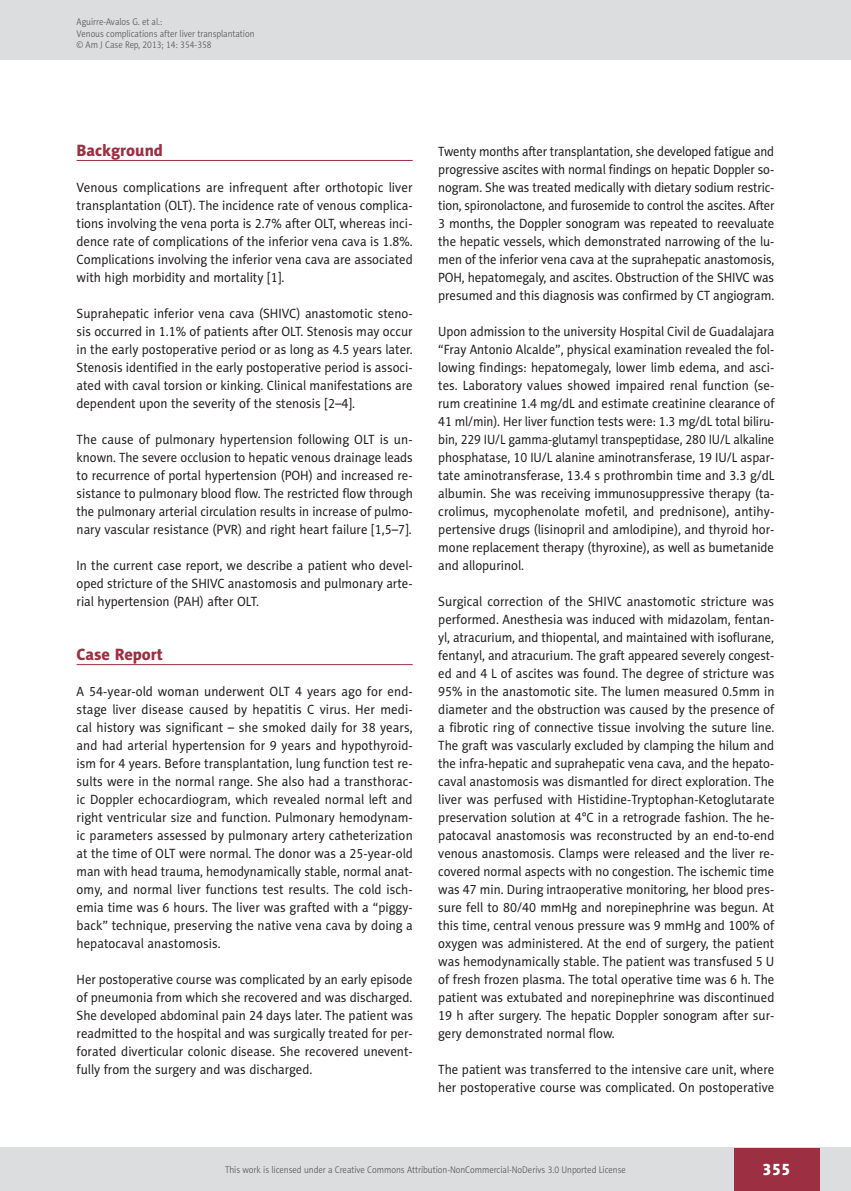
<style>
.page{position:relative;width:851px;height:1191px;background:#fff}
.page>*{position:absolute;margin:0;border:0;box-sizing:border-box;transform-origin:0 0}
.AJCR_Headline_1{font:16.5px "Naomi Sans EFN Heavy";color:#9d2f42}
.t1{font:16.5px "Naomi Sans EFN Heavy";color:#fff}
.AJCR_Body{font:13.5px/18px "Naomi Sans EFN";color:#231f20;text-align:justify;scale:.96 1}
.AJCR_Body-2{font:13.5px/18px "Naomi Sans EFN";color:#231f20;text-align:justify;scale:.95 1}
.AJCR_Body-3{font:13.5px/18px "Naomi Sans EFN";color:#231f20;text-align:justify;scale:.94 1}
.AJCR_Body-4{font:13.5px/18px "Naomi Sans EFN";color:#231f20;text-align:justify;scale:.93 1}
.AJCR_pagina_sygnatur{font:9.75px "Naomi Sans EFN Light";color:#57585a;scale:.9 1}
.AJCR_pagina_zywa{font:9.75px/11.2px "Naomi Sans EFN Light";color:#57585a;scale:.9 1}
</style>
<div class="page">
<hr style="left:77px;top:160px;width:335px;height:1px;background:#9d2f42">
<hr style="left:77px;top:664px;width:335px;height:1px;background:#9d2f42">
<div style="left:0;top:1148px;width:850px;height:43px;background:#dcdddf"></div>
<div style="left:733px;top:1148px;width:86px;height:42px;background:#9d2f42"></div>
<div style="left:0;top:0;width:850px;height:60px;background:#dcdddf"></div>
<p class="AJCR_pagina_zywa" style="left:77px;top:16px;width:199px">Aguirre-Avalos G. et al.:<br>Venous complications after liver transplantation</p>
<p class="AJCR_pagina_sygnatur" style="left:77px;top:39px;width:152px">© Am J Case Rep, 2013; 14: 354-358</p>
<p class="AJCR_Headline_1" style="left:77px;top:140px;width:88px">Background</p>
<p class="AJCR_Body" style="left:77px;top:178px;width:351px">Venous complications are infrequent after orthotopic liver transplantation (OLT). The incidence rate of venous complica&shy;tions involving the vena porta is 2.7% after OLT, whereas inci&shy;dence rate of complications of the inferior vena cava is 1.8%.<br>Complications involving the inferior vena cava are associated with high morbidity and mortality [1].</p>
<p class="AJCR_Body-2" style="left:77px;top:304px;width:355px">Suprahepatic inferior vena cava (SHIVC) anastomotic steno&shy;sis occurred in 1.1% of patients after OLT. Stenosis may occur in the early postoperative period or as long as 4.5 years later.<br>Stenosis identified in the early postoperative period is associ&shy;ated with caval torsion or kinking. Clinical manifestations are dependent upon the severity of the stenosis [2–4].</p>
<p class="AJCR_Body" style="left:77px;top:430px;width:352px">The cause of pulmonary hypertension following OLT is un&shy;known. The severe occlusion to hepatic venous drainage leads to recurrence of portal hypertension (POH) and increased re&shy;sistance to pulmonary blood flow. The restricted flow through the pulmonary arterial circulation results in increase of pulmo&shy;nary vascular resistance (PVR) and right heart failure [1,5–7].</p>
<p class="AJCR_Body-2" style="left:77px;top:556px;width:355px">In the current case report, we describe a patient who devel&shy;oped stricture of the SHIVC anastomosis and pulmonary arte&shy;rial hypertension (PAH) after OLT.</p>
<p class="AJCR_Headline_1" style="left:77px;top:644px;width:88px">Case Report</p>
<p class="AJCR_Body-2" style="left:77px;top:682px;width:355px">A 54-year-old woman underwent OLT 4 years ago for end&shy;stage liver disease caused by hepatitis C virus. Her medi&shy;cal history was significant – she smoked daily for 38 years, and had arterial hypertension for 9 years and hypothyroid&shy;ism for 4 years. Before transplantation, lung function test re&shy;sults were in the normal range. She also had a transthorac&shy;ic Doppler echocardiogram, which revealed normal left and right ventricular size and function. Pulmonary hemodynam&shy;ic parameters assessed by pulmonary artery catheterization at the time of OLT were normal. The donor was a 25-year-old man with head trauma, hemodynamically stable, normal anat&shy;omy, and normal liver functions test results. The cold isch&shy;emia time was 6 hours. The liver was grafted with a “piggy&shy;back” technique, preserving the native vena cava by doing a hepatocaval anastomosis.</p>
<p class="AJCR_Body-3" style="left:77px;top:970px;width:359px">Her postoperative course was complicated by an early episode of pneumonia from which she recovered and was discharged.<br>She developed abdominal pain 24 days later. The patient was readmitted to the hospital and was surgically treated for per&shy;forated diverticular colonic disease. She recovered unevent&shy;fully from the surgery and was discharged.</p>
<p class="AJCR_Body-4" style="left:438px;top:142px;width:363px">Twenty months after transplantation, she developed fatigue and progressive ascites with normal findings on hepatic Doppler so&shy;nogram. She was treated medically with dietary sodium restric&shy;tion, spironolactone, and furosemide to control the ascites. After 3 months, the Doppler sonogram was repeated to reevaluate the hepatic vessels, which demonstrated narrowing of the lu&shy;men of the inferior vena cava at the suprahepatic anastomosis, POH, hepatomegaly, and ascites. Obstruction of the SHIVC was presumed and this diagnosis was confirmed by CT angiogram.</p>
<p class="AJCR_Body-3" style="left:438px;top:322px;width:359px">Upon admission to the university Hospital Civil de Guadalajara “Fray Antonio Alcalde”, physical examination revealed the fol&shy;lowing findings: hepatomegaly, lower limb edema, and asci&shy;tes. Laboratory values showed impaired renal function (se&shy;rum creatinine 1.4 mg/dL and estimate creatinine clearance of 41 ml/min). Her liver function tests were: 1.3 mg/dL total biliru&shy;bin, 229 IU/L gamma-glutamyl transpeptidase, 280 IU/L alkaline phosphatase, 10 IU/L alanine aminotransferase, 19 IU/L aspar&shy;tate aminotransferase, 13.4 s prothrombin time and 3.3 g/dL albumin. She was receiving immunosuppressive therapy (ta&shy;crolimus, mycophenolate mofetil, and prednisone), antihy&shy;pertensive drugs (lisinopril and amlodipine), and thyroid hor&shy;mone replacement therapy (thyroxine), as well as bumetanide and allopurinol.</p>
<p class="AJCR_Body" style="left:438px;top:592px;width:352px">Surgical correction of the SHIVC anastomotic stricture was performed. Anesthesia was induced with midazolam, fentan&shy;yl, atracurium, and thiopental, and maintained with isoflurane, fentanyl, and atracurium. The graft appeared severely congest&shy;ed and 4 L of ascites was found. The degree of stricture was 95% in the anastomotic site. The lumen measured 0.5mm in diameter and the obstruction was caused by the presence of a fibrotic ring of connective tissue involving the suture line.<br>The graft was vascularly excluded by clamping the hilum and the infra-hepatic and suprahepatic vena cava, and the hepato&shy;caval anastomosis was dismantled for direct exploration. The liver was perfused with Histidine-Tryptophan-Ketoglutarate preservation solution at 4°C in a retrograde fashion. The he&shy;patocaval anastomosis was reconstructed by an end-to-end venous anastomosis. Clamps were released and the liver re&shy;covered normal aspects with no congestion. The ischemic time was 47 min. During intraoperative monitoring, her blood pres&shy;sure fell to 80/40 mmHg and norepinephrine was begun. At this time, central venous pressure was 9 mmHg and 100% of oxygen was administered. At the end of surgery, the patient was hemodynamically stable. The patient was transfused 5 U of fresh frozen plasma. The total operative time was 6 h. The patient was extubated and norepinephrine was discontinued 19 h after surgery. The hepatic Doppler sonogram after sur&shy;gery demonstrated normal flow.</p>
<p class="AJCR_Body-2" style="left:438px;top:1060px;width:355px">The patient was transferred to the intensive care unit, where her postoperative course was complicated. On postoperative</p>
<p class="AJCR_pagina_sygnatur" style="left:225px;top:1164px;width:447px">This work is licensed under a Creative Commons Attribution-NonCommercial-NoDerivs 3.0 Unported License</p>
<p class="t1" style="left:762px;top:1159px;width:30px">355</p>
</div>
